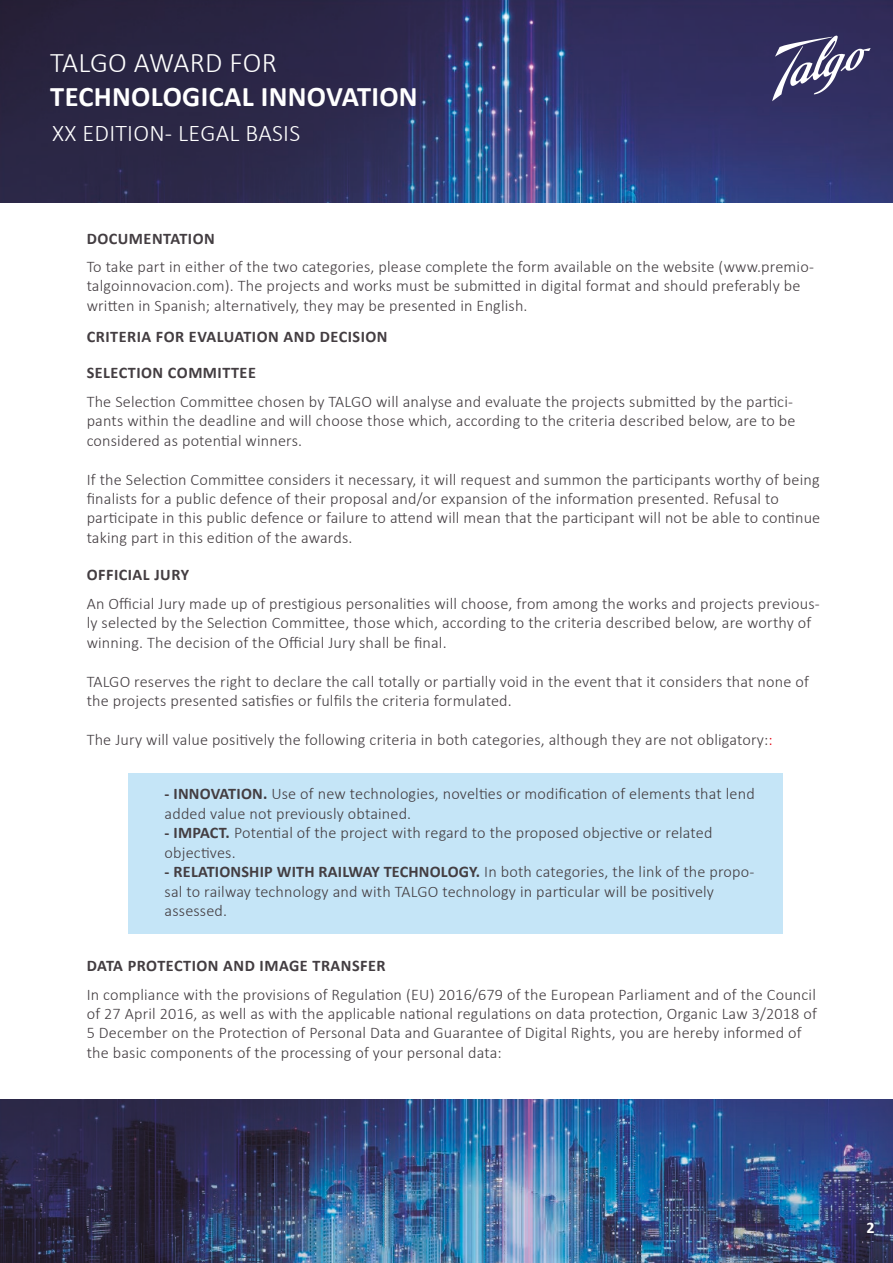
<style>
.page{position:relative;width:893px;height:1263px;background:#fff}
.page>*{position:absolute;margin:0;border:0;box-sizing:border-box;transform-origin:0 0}
.t1{font:700 28.5px "Calibri";letter-spacing:.01em;color:#fff}
.t2{font:300 28.5px "Calibri";letter-spacing:.005em;color:#fff}
.t3{font:300 24px "Calibri";letter-spacing:.01em;color:#fff}
.t4{font:300 16.2px/19.5px "Calibri";letter-spacing:.01em;color:#433d41}
.t5{font:700 16.2px "Calibri";letter-spacing:.03em;color:#433d41}
.t6{font:700 16.2px "Calibri";color:#fff}
.s1{color:#e30614}
.s2{font-weight:700}
</style>
<div class="page">
<img style="left:0;top:1099px;width:893px;height:164px">
<img style="left:0;top:0;width:893px;height:203px">
<svg style="left:772px;top:36px;width:99px;height:65px"></svg>
<div style="left:128px;top:773px;width:654px;height:161px;background:#c5e5f7"></div>
<h1 class="t2" style="left:50px;top:44px;width:228px">TALGO AWARD FOR</h1>
<h1 class="t1" style="left:50px;top:78px;width:369px">TECHNOLOGICAL INNOVATION</h1>
<h2 class="t3" style="left:52px;top:119px;width:249px">XX EDITION- LEGAL BASIS</h2>
<p class="t5" style="left:87px;top:228px;width:130px">DOCUMENTATION</p>
<p class="t4" style="left:87px;top:257px;width:729px">To take part in either of the two categories, please complete the form available on the website (www.premio&shy;talgoinnovacion.com). The projects and works must be submitted in digital format and should preferably be written in Spanish; alternatively, they may be presented in English.</p>
<p class="t5" style="left:87px;top:327px;width:302px">CRITERIA FOR EVALUATION AND DECISION</p>
<p class="t5" style="left:87px;top:363px;width:171px">SELECTION COMMITTEE</p>
<p class="t4" style="left:87px;top:391px;width:710px">The Selection Committee chosen by TALGO will analyse and evaluate the projects submitted by the partici&shy;pants within the deadline and will choose those which, according to the criteria described below, are to be considered as potential winners.</p>
<p class="t4" style="left:87px;top:469px;width:735px">If the Selection Committee considers it necessary, it will request and summon the participants worthy of being finalists for a public defence of their proposal and/or expansion of the information presented. Refusal to participate in this public defence or failure to attend will mean that the participant will not be able to continue taking part in this edition of the awards.</p>
<p class="t5" style="left:87px;top:564px;width:104px">OFFICIAL JURY</p>
<p class="t4" style="left:87px;top:593px;width:735px">An Official Jury made up of prestigious personalities will choose, from among the works and projects previous&shy;ly selected by the Selection Committee, those which, according to the criteria described below, are worthy of winning. The decision of the Official Jury shall be final.</p>
<p class="t4" style="left:87px;top:671px;width:724px">TALGO reserves the right to declare the call totally or partially void in the event that it considers that none of the projects presented satisfies or fulfils the criteria formulated.</p>
<p class="t4" style="left:87px;top:729px;width:688px">The Jury will value positively the following criteria in both categories, although they are not obligatory:<span class="s1">:</span></p>
<p class="t4" style="left:165px;top:784px;width:592px"><span class="s2">- INNOVATION.</span> Use of new technologies, novelties or modification of elements that lend added value not previously obtained.</p>
<p class="t4" style="left:165px;top:823px;width:549px"><span class="s2">- IMPACT.</span> Potential of the project with regard to the proposed objective or related objectives.</p>
<p class="t4" style="left:165px;top:862px;width:591px"><span class="s2">- RELATIONSHIP WITH RAILWAY TECHNOLOGY.</span> In both categories, the link of the propo&shy;sal to railway technology and with TALGO technology in particular will be positively assessed.</p>
<p class="t5" style="left:87px;top:955px;width:300px">DATA PROTECTION AND IMAGE TRANSFER</p>
<p class="t4" style="left:87px;top:984px;width:732px">In compliance with the provisions of Regulation (EU) 2016/679 of the European Parliament and of the Council of 27 April 2016, as well as with the applicable national regulations on data protection, Organic Law 3/2018 of 5 December on the Protection of Personal Data and Guarantee of Digital Rights, you are hereby informed of the basic components of the processing of your personal data:</p>
<p class="t6" style="left:866px;top:1217px;width:10px">2</p>
</div>
